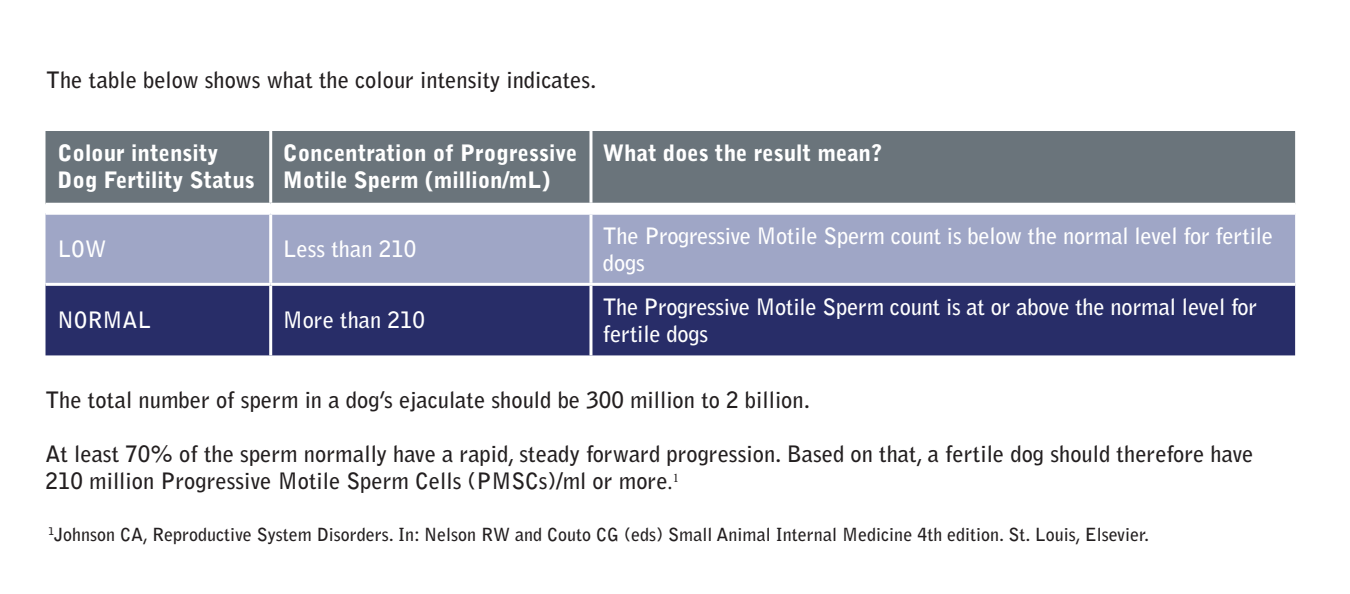
<style>
.page{position:relative;width:1350px;height:594px;background:#fff}
.page>*{position:absolute;margin:0;border:0;box-sizing:border-box;transform-origin:0 0}
.brødtekst{font:700 22.5px/27px "Bell Gothic Std";color:#231f20}
.brødtekst-2{font:700 22.5px/27px "Bell Gothic Std";letter-spacing:-.01em;color:#fff}
.brødtekst-3{font:900 22.5px/27px "Bell Gothic Std";color:#fff}
.t1{font:700 18px "Bell Gothic Std";color:#231f20}
.s1{font-family:"Minion Pro";font-weight:400}
</style>
<div class="page">
<div style="left:45px;top:131px;width:1250px;height:72px;background:#6a747b"></div>
<div style="left:45px;top:215px;width:1250px;height:68px;background:#9fa6c6"></div>
<div style="left:45px;top:286px;width:1250px;height:69px;background:#282d68"></div>
<hr style="left:269px;top:131px;width:3px;height:72px;background:#fff">
<hr style="left:589px;top:131px;width:3px;height:72px;background:#fff">
<hr style="left:269px;top:286px;width:3px;height:69px;background:#fff">
<hr style="left:589px;top:286px;width:3px;height:69px;background:#fff">
<hr style="left:269px;top:215px;width:3px;height:68px;background:#fff">
<hr style="left:589px;top:215px;width:3px;height:68px;background:#fff">
<p class="brødtekst" style="left:46px;top:66px;width:552px">The table below shows what the colour intensity indicates.</p>
<p class="brødtekst-3" style="left:57px;top:140px;width:199px">Colour intensity<br>Dog Fertility Status</p>
<p class="brødtekst-3" style="left:283px;top:140px;width:296px">Concentration of Progressive<br>Motile Sperm (million/mL)</p>
<p class="brødtekst-3" style="left:603px;top:140px;width:281px">What does the result mean?</p>
<p class="brødtekst-2" style="left:57px;top:235px;width:50px">LOW</p>
<p class="brødtekst-2" style="left:283px;top:235px;width:135px">Less than 210</p>
<p class="brødtekst-2" style="left:57px;top:307px;width:95px">NORMAL</p>
<p class="brødtekst-2" style="left:283px;top:307px;width:144px">More than 210</p>
<p class="brødtekst-2" style="left:603px;top:222px;width:671px">The Progressive Motile Sperm count is below the normal level for fertile dogs</p>
<p class="brødtekst-2" style="left:603px;top:293px;width:656px">The Progressive Motile Sperm count is at or above the normal level for fertile dogs</p>
<p class="brødtekst" style="left:45px;top:386px;width:766px">The total number of sperm in a dog’s ejaculate should be 300 million to 2 billion.</p>
<p class="brødtekst" style="left:45px;top:440px;width:1209px">At least 70% of the sperm normally have a rapid, steady forward progression. Based on that, a fertile dog should therefore have<br>210 million Progressive Motile Sperm Cells (PMSCs)/ml or more<span class="s1">.</span><sup>1</sup></p>
<p class="t1" style="left:48px;top:523px;width:1102px"><sup>1</sup>Johnson CA, Reproductive System Disorders. In: Nelson RW and Couto CG (eds) Small Animal Internal Medicine 4th edition. St. Louis, Elsevier.</p>
</div>
